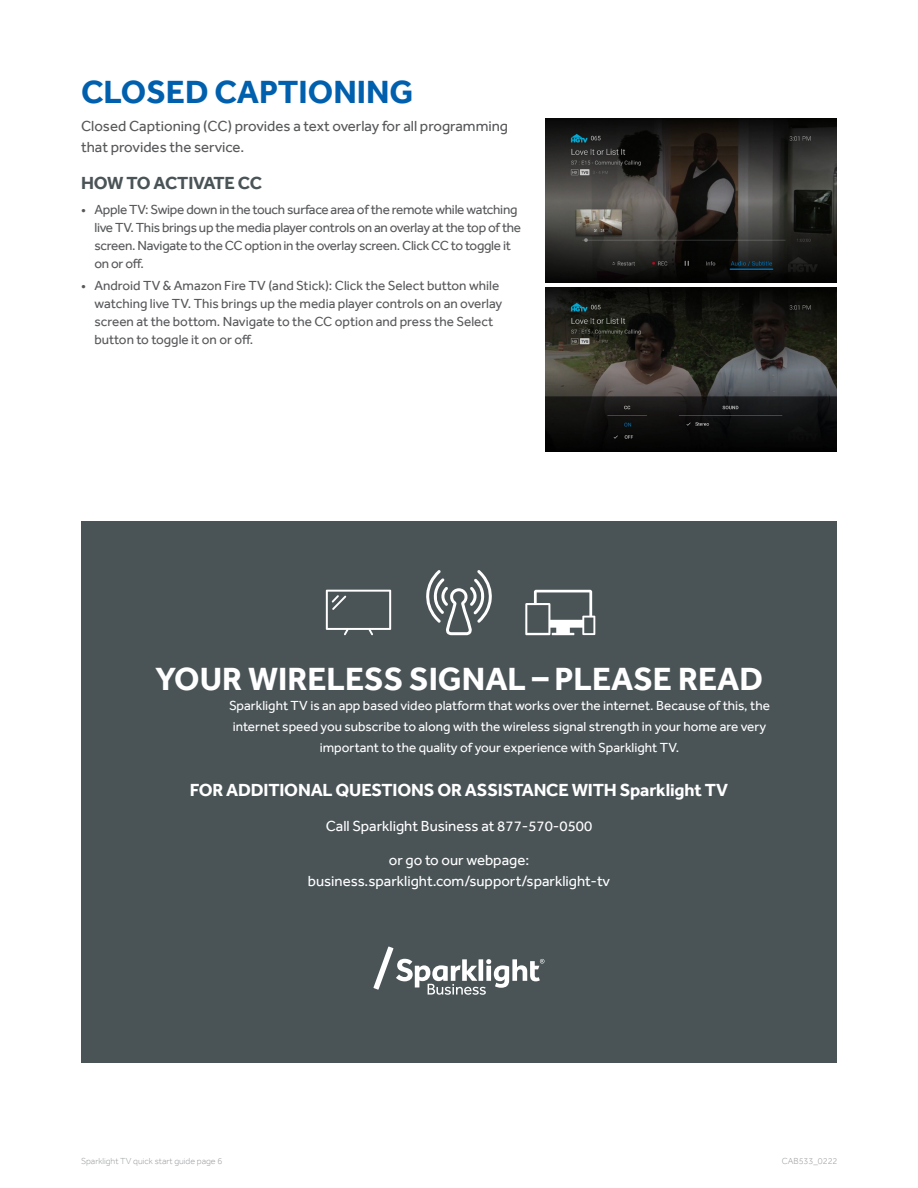
<style>
.page{position:relative;width:918px;height:1188px;background:#fff}
.page>*{position:absolute;margin:0;border:0;box-sizing:border-box;transform-origin:0 0}
.Main_Heading{font:700 33px "Effra";color:#fff}
.Main_Heading-2{font:700 33px "Effra";color:#0160ae}
.Sub_Head{font:700 18px "Effra";letter-spacing:-.01em;color:#fff}
.Sub_Head-2{font:700 18px "Effra";letter-spacing:-.025em;color:#4a5457}
.Body_Copy{font:15px/21px "Effra";color:#fff;text-align:center}
.Body_Copy-2{font:15px/21px "Effra";color:#57585a}
.Body_Copy-3{font:13.5px/21px "Effra";color:#fff;text-align:center}
.t1{font:13.5px/18px "Effra";letter-spacing:-.02em;color:#57585a}
.t2{font:13.5px/18px "Effra";color:#57585a}
.Body_Copy-4{font:300 9px "Effra";color:#939598}
</style>
<div class="page">
<div style="left:81px;top:522px;width:756px;height:541px;background:#4a5457"></div>
<img style="left:545px;top:118px;width:292px;height:164px">
<img style="left:545px;top:287px;width:292px;height:164px">
<svg style="left:426px;top:570px;width:66px;height:65px"></svg>
<svg style="left:374px;top:947px;width:170px;height:48px"></svg>
<svg style="left:326px;top:590px;width:65px;height:45px"></svg>
<svg style="left:525px;top:590px;width:70px;height:45px"></svg>
<p class="Main_Heading-2" style="left:81px;top:72px;width:334px">CLOSED CAPTIONING</p>
<p class="Body_Copy-2" style="left:81px;top:115px;width:429px">Closed Captioning (CC) provides a text overlay for all programming that provides the service.</p>
<p class="Sub_Head-2" style="left:81px;top:173px;width:182px">HOW TO ACTIVATE CC</p>
<p class="t1" style="left:94px;top:200px;width:428px;text-indent:-14px">• Apple TV: Swipe down in the touch surface area of the remote while watching live TV. This brings up the media player controls on an overlay at the top of the screen. Navigate to the CC option in the overlay screen. Click CC to toggle it on or off.</p>
<p class="t2" style="left:94px;top:276px;width:409px;text-indent:-14px">• Android TV &amp; Amazon Fire TV (and Stick): Click the Select button while watching live TV. This brings up the media player controls on an overlay screen at the bottom. Navigate to the CC option and press the Select button to toggle it on or off.</p>
<p class="Main_Heading" style="left:155px;top:659px;width:609px">YOUR WIRELESS SIGNAL – PLEASE READ</p>
<p class="Body_Copy-3" style="left:229px;top:695px;width:542px">Sparklight TV is an app based video platform that works over the internet. Because of this, the internet speed you subscribe to along with the wireless signal strength in your home are very important to the quality of your experience with Sparklight TV.</p>
<p class="Sub_Head" style="left:190px;top:779px;width:540px">FOR ADDITIONAL QUESTIONS OR ASSISTANCE WITH Sparklight TV</p>
<p class="Body_Copy" style="left:326px;top:815px;width:268px">Call Sparklight Business at 877-570-0500</p>
<p class="Body_Copy" style="left:308px;top:849px;width:304px">or go to our webpage: business.sparklight.com/support/sparklight-tv</p>
<p class="Body_Copy-4" style="left:81px;top:1156px;width:143px">Sparklight TV quick start guide page 6</p>
<p class="Body_Copy-4" style="left:782px;top:1156px;width:57px">CAB533_0222</p>
</div>
